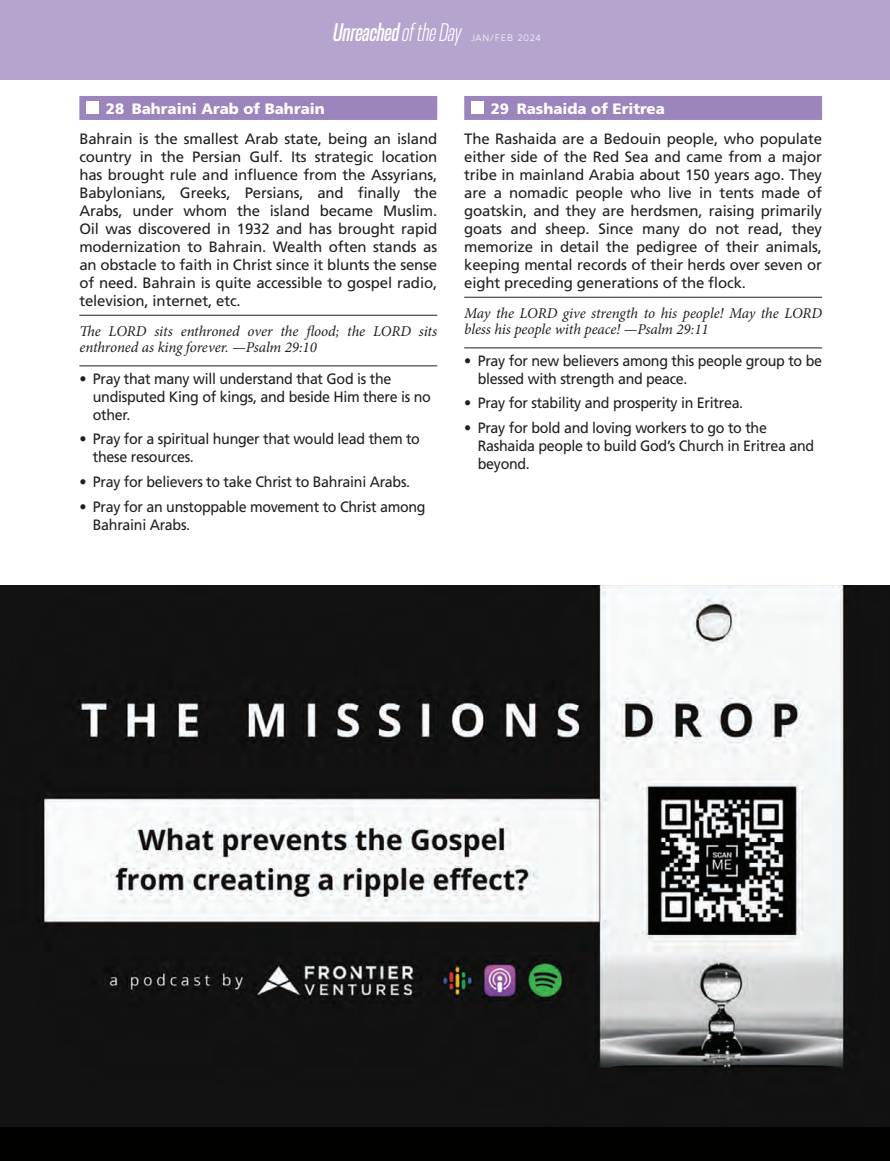
<style>
.page{position:relative;width:890px;height:1161px;background:#fff}
.page>*{position:absolute;margin:0;border:0;box-sizing:border-box;transform-origin:0 0}
.t1{font:italic 500 condensed 27px "Resolve";color:#fff}
.t2{font:15px/18px "Frutiger LT Std";letter-spacing:-.02em;color:#231f20;text-align:justify}
.t3{font:15px/18px "Frutiger LT Std";letter-spacing:-.02em;color:#231f20;scale:.95 1}
.t4{font:italic 15px/16.5px "Minion Pro";letter-spacing:-.01em;color:#231f20}
.t5{font:900 15px "Frutiger LT Std";color:#fff}
.t6{font:300 9px "Aquawax Pro";letter-spacing:.1em;color:#fff}
.s1{font-weight:300}
</style>
<div class="page">
<div style="left:0;top:585px;width:890px;height:576px;background:#010100"></div>
<img style="left:0;top:585px;width:890px;height:542px">
<div style="left:79px;top:96px;width:358px;height:24px;background:#9c85bd"></div>
<hr style="left:79px;top:315px;width:358px;height:1px;background:#231f20">
<hr style="left:79px;top:366px;width:358px;height:1px;background:#231f20">
<div style="left:86px;top:101px;width:12px;height:13px;background:#fff"></div>
<div style="left:0;top:0;width:889px;height:79px;background:#b5a4ce"></div>
<div style="left:464px;top:96px;width:358px;height:24px;background:#9c85bd"></div>
<hr style="left:464px;top:297px;width:358px;height:1px;background:#231f20">
<hr style="left:464px;top:348px;width:358px;height:1px;background:#231f20">
<div style="left:471px;top:101px;width:12px;height:13px;background:#fff"></div>
<h1 class="t1" style="left:333px;top:19px;width:130px">Unreached <span class="s1">of the Day</span></h1>
<p class="t6" style="left:471px;top:32px;width:71px">JAN/FEB 2024</p>
<p class="t5" style="left:106px;top:99px;width:220px">28 Bahraini Arab of Bahrain</p>
<p class="t2" style="left:79px;top:130px;width:359px">Bahrain is the smallest Arab state, being an island country in the Persian Gulf. Its strategic location has brought rule and influence from the Assyrians, Babylonians, Greeks, Persians, and finally the Arabs, under whom the island became Muslim.<br>Oil was discovered in 1932 and has brought rapid modernization to Bahrain. Wealth often stands as an obstacle to faith in Christ since it blunts the sense of need. Bahrain is quite accessible to gospel radio, television, internet, etc.</p>
<p class="t4" style="left:79px;top:323px;width:359px">The LORD sits enthroned over the flood; the LORD sits enthroned as king forever. —Psalm 29:10</p>
<p class="t3" style="left:93px;top:370px;width:357px;text-indent:-13px">• Pray that many will understand that God is the undisputed King of kings, and beside Him there is no other.</p>
<p class="t3" style="left:93px;top:430px;width:346px;text-indent:-13px">• Pray for a spiritual hunger that would lead them to these resources.</p>
<p class="t3" style="left:79px;top:473px;width:350px">• Pray for believers to take Christ to Bahraini Arabs.</p>
<p class="t3" style="left:93px;top:498px;width:352px;text-indent:-13px">• Pray for an unstoppable movement to Christ among<br>Bahraini Arabs.</p>
<p class="t5" style="left:491px;top:99px;width:175px">29 Rashaida of Eritrea</p>
<p class="t2" style="left:464px;top:130px;width:359px">The Rashaida are a Bedouin people, who populate either side of the Red Sea and came from a major tribe in mainland Arabia about 150 years ago. They are a nomadic people who live in tents made of goatskin, and they are herdsmen, raising primarily goats and sheep. Since many do not read, they memorize in detail the pedigree of their animals, keeping mental records of their herds over seven or eight preceding generations of the flock.</p>
<p class="t4" style="left:464px;top:305px;width:359px">May the LORD give strength to his people! May the LORD bless his people with peace! —Psalm 29:11</p>
<p class="t3" style="left:478px;top:352px;width:364px;text-indent:-13px">• Pray for new believers among this people group to be blessed with strength and peace.</p>
<p class="t3" style="left:464px;top:394px;width:295px">• Pray for stability and prosperity in Eritrea.</p>
<p class="t3" style="left:478px;top:419px;width:355px;text-indent:-13px">• Pray for bold and loving workers to go to the<br>Rashaida people to build God’s Church in Eritrea and beyond.</p>
</div>
